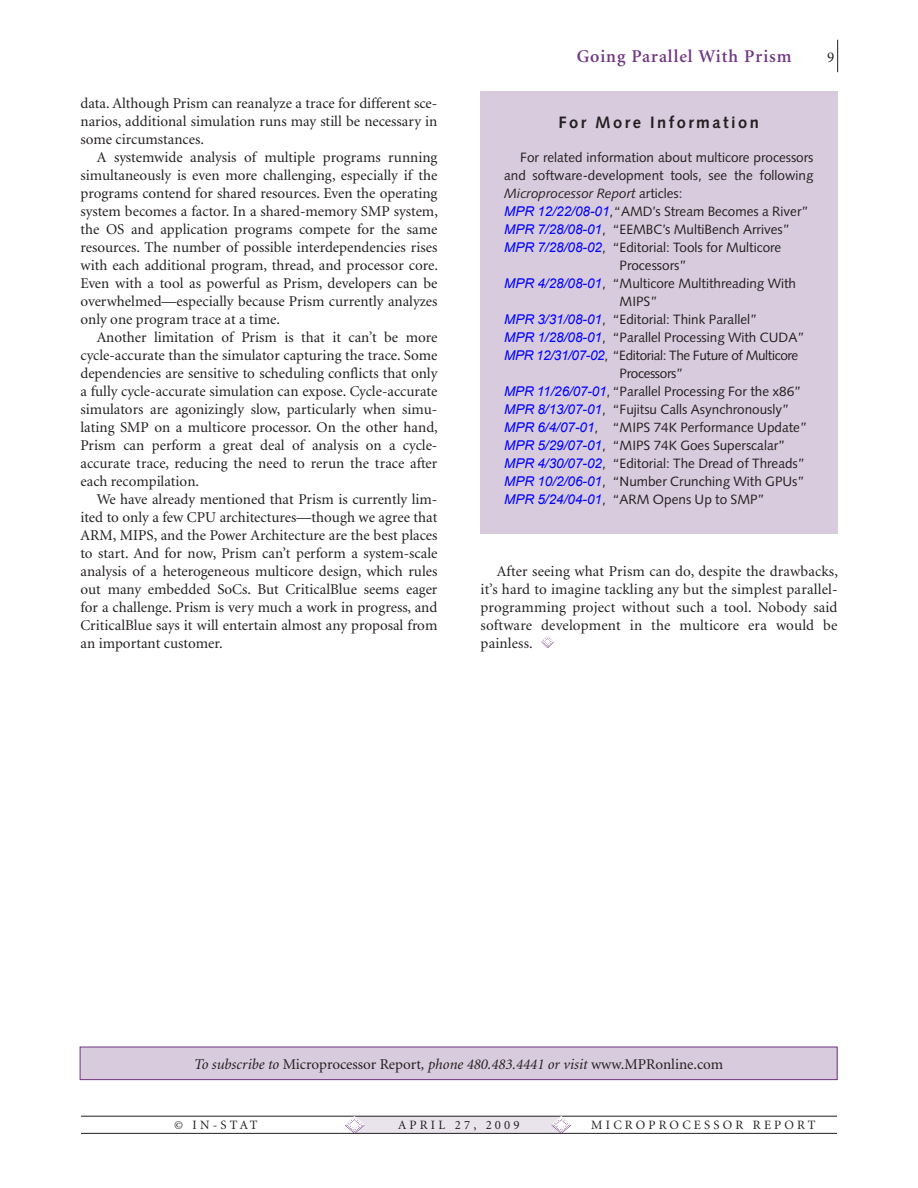
<style>
.page{position:relative;width:918px;height:1188px;background:#fff}
.page>*{position:absolute;margin:0;border:0;box-sizing:border-box;transform-origin:0 0}
.t1{font:600 18px "Minion";letter-spacing:.05em;color:#703783}
.Box_Head{font:700 16.5px "Syntax";letter-spacing:.15em;color:#231f20}
.t2{font:15px/18px "Minion";color:#231f20;text-align:justify}
.t3{font:italic 15px "Minion";color:#231f20}
.Box_Body{font:13.5px/18px "Syntax";color:#231f20}
.Box_Body-2{font:13.5px "Syntax";letter-spacing:-.025em;color:#231f20}
.t4{font:12.75px "Minion";letter-spacing:.25em;color:#231f20}
.s1{font-style:italic}
.s2{font-family:"Arial";font-style:italic;color:#00f}
.s3{font-style:normal}
</style>
<div class="page">
<hr style="left:837px;top:40px;width:1px;height:32px;background:#231f20">
<div style="left:354px;top:1116px;width:207px;height:17px;background:#e9e3ec"></div>
<hr style="left:81px;top:1116px;width:756px;height:1px;background:#231f20">
<hr style="left:81px;top:1133px;width:756px;height:1px;background:#231f20">
<svg style="left:552px;top:1116px;width:19px;height:17px"></svg>
<svg style="left:345px;top:1117px;width:19px;height:16px"></svg>
<svg style="left:542px;top:636px;width:12px;height:12px"></svg>
<div style="left:480px;top:91px;width:358px;height:443px;background:#d7cbdd"></div>
<div style="left:80px;top:1047px;width:757px;height:33px;background:#d7cbdd"></div>
<div style="left:80px;top:1047px;width:758px;height:33px;border:1px solid #703783"></div>
<p class="t2" style="left:81px;top:95px;width:358px">data. Although Prism can reanalyze a trace for different sce&shy;narios, additional simulation runs may still be necessary in some circumstances.</p>
<p class="t2" style="left:81px;top:149px;width:359px;text-indent:16px">A systemwide analysis of multiple programs running simultaneously is even more challenging, especially if the programs contend for shared resources. Even the operating system becomes a factor. In a shared-memory SMP system, the OS and application programs compete for the same resources. The number of possible interdependencies rises with each additional program, thread, and processor core.<br>Even with a tool as powerful as Prism, developers can be overwhelmed—especially because Prism currently analyzes only one program trace at a time.</p>
<p class="t2" style="left:81px;top:329px;width:358px;text-indent:16px">Another limitation of Prism is that it can’t be more cycle-accurate than the simulator capturing the trace. Some dependencies are sensitive to scheduling conflicts that only a fully cycle-accurate simulation can expose. Cycle-- accurate simulators are agonizingly slow, particularly when simu&shy;lating SMP</p>
<p class="t2" style="left:81px;top:419px;width:359px;text-indent:74px">on a multicore processor. On the other hand, Prism can perform a great deal of analysis on a cycle&shy;accurate trace, reducing the need to rerun the trace after each recompilation.</p>
<p class="t2" style="left:81px;top:491px;width:358px;text-indent:16px">We have already mentioned that Prism is currently lim&shy;ited to only a few CPU architectures—though we agree that ARM</p>
<p class="t2" style="left:81px;top:527px;width:358px;text-indent:32px">, MIPS, and the Power Architecture are the best places to start. And for now, Prism can’t perform a system-scale analysis of a heterogeneous multicore design, which rules out many embedded SoCs. But CriticalBlue seems eager for a challenge. Prism is very much a work in progress, and CriticalBlue says it will entertain almost any proposal from an important customer.</p>
<p class="t1" style="left:577px;top:47px;width:216px">Going Parallel With Prism</p>
<p class="Box_Head" style="left:559px;top:113px;width:202px">For More Information</p>
<p class="Box_Body" style="left:504px;top:148px;width:311px;text-align:justify;text-indent:16px">For related information about multicore processors and software-development tools, see the following <span class="s1">Microprocessor Report</span> articles:</p>
<p class="Box_Body" style="left:504px;top:202px;width:306px"><span class="s2">MPR 12/22/08-01</span>, “AMD’s Stream Becomes a River”</p>
<p class="Box_Body" style="left:504px;top:220px;width:288px"><span class="s2">MPR 7/28/08-01</span>, “EEMBC’s MultiBench Arrives”</p>
<p class="Box_Body" style="left:620px;top:238px;width:163px;text-indent:-116px"><span class="s2">MPR 7/28/08-02</span>, “Editorial: Tools for Multicore<br>Processors”</p>
<p class="Box_Body" style="left:620px;top:274px;width:178px;text-indent:-116px"><span class="s2">MPR 4/28/08-01</span>, “Multicore Multithreading With<br>MIPS”</p>
<p class="Box_Body" style="left:504px;top:310px;width:255px"><span class="s2">MPR 3/31/08-01</span>, “Editorial: Think Parallel”</p>
<p class="Box_Body" style="left:504px;top:328px;width:302px"><span class="s2">MPR 1/28/08-01</span>, “Parallel Processing With CUDA”</p>
<p class="Box_Body-2" style="left:504px;top:347px;width:296px"><span class="s2">MPR 12/31/07-02</span>, “Editorial: The Future of Multicore</p>
<p class="Box_Body-2" style="left:620px;top:365px;width:66px">Processors”</p>
<p class="Box_Body" style="left:504px;top:382px;width:299px"><span class="s2">MPR 11/26/07-01</span>, “Parallel Processing For the x86”</p>
<p class="Box_Body" style="left:504px;top:400px;width:287px"><span class="s2">MPR 8/13/07-01</span>, “Fujitsu Calls Asynchronously”</p>
<p class="Box_Body" style="left:504px;top:418px;width:305px"><span class="s2">MPR 6/4/07-01</span>, “MIPS 74K Performance Update”</p>
<p class="Box_Body" style="left:504px;top:436px;width:283px"><span class="s2">MPR 5/29/07-01</span>, “MIPS 74K Goes Superscalar”</p>
<p class="Box_Body" style="left:504px;top:454px;width:303px"><span class="s2">MPR 4/30/07-02</span>, “Editorial: The Dread of Threads”</p>
<p class="Box_Body" style="left:504px;top:472px;width:302px"><span class="s2">MPR 10/2/06-01</span>, “Number Crunching With GPUs”</p>
<p class="Box_Body" style="left:504px;top:490px;width:263px"><span class="s2">MPR 5/24/04-01</span>, “ARM Opens Up to SMP”</p>
<p class="t2" style="left:481px;top:563px;width:359px;text-indent:16px">After seeing what Prism can do, despite the drawbacks, it’s hard to imagine tackling any but the simplest parallel&shy;programming project without such a tool. Nobody said software development in the multicore era would be painless.</p>
<p class="t3" style="left:194px;top:1057px;width:442px">To subscribe to <span class="s3">Microprocessor Report</span>, phone 480.483.4441 or visit <span class="s3">www.MPR</span></p>
<p class="t2" style="left:655px;top:1056px;width:69px">online.com</p>
<p class="t4" style="left:174px;top:1119px;width:85px">© In-Stat</p>
<p class="t4" style="left:398px;top:1119px;width:123px">April 27, 2009</p>
<p class="t4" style="left:591px;top:1119px;width:226px">microprocess or report</p>
</div>
